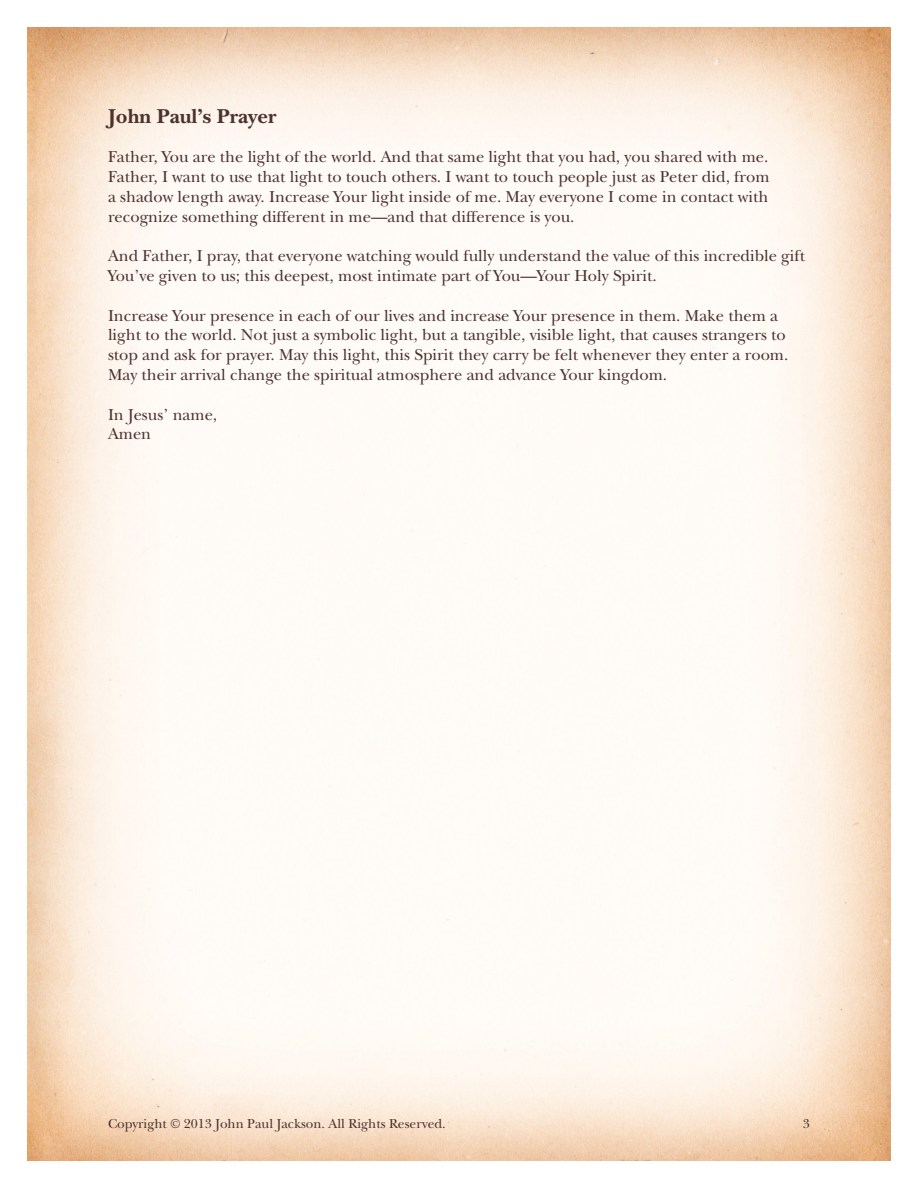
<style>
.page{position:relative;width:918px;height:1188px;background:#fff}
.page>*{position:absolute;margin:0;border:0;box-sizing:border-box;transform-origin:0 0}
.t1{font:700 21px "New Baskerville Std";color:#4b3230}
.t2{font:16.5px/19.8px "New Baskerville Std";color:#4b3230}
.t3{font:13.5px "New Baskerville Std";color:#4b3230}
</style>
<div class="page">
<img style="left:27px;top:27px;width:864px;height:1134px">
<p class="t1" style="left:108px;top:104px;width:170px">John Paul’s Prayer</p>
<p class="t2" style="left:108px;top:147px;width:663px;text-align:justify">Father, You are the light of the world. And that same light that you had, you shared with me.<br>Father, I want to use that light to touch others. I want to touch people just as Peter did, from a shadow length away. Increase Your light inside of me. May everyone I come in contact with recognize something different in me—and that difference is you.</p>
<p class="t2" style="left:108px;top:246px;width:698px">And Father, I pray, that everyone watching would fully understand the value of this incredible gift<br>You’ve given to us; this deepest, most intimate part of You—Your Holy Spirit.</p>
<p class="t2" style="left:108px;top:306px;width:682px">Increase Your presence in each of our lives and increase Your presence in them. Make them a light to the world. Not just a symbolic light, but a tangible, visible light, that causes strangers to stop and ask for prayer. May this light, this Spirit they carry be felt whenever they enter a room.<br>May their arrival change the spiritual atmosphere and advance Your kingdom.</p>
<p class="t2" style="left:108px;top:405px;width:111px">In Jesus’ name,<br>Amen</p>
<p class="t3" style="left:108px;top:1116px;width:339px">Copyright © 2013 John Paul Jackson. All Rights Reserved.</p>
<p class="t3" style="left:803px;top:1116px;width:9px">3</p>
</div>
